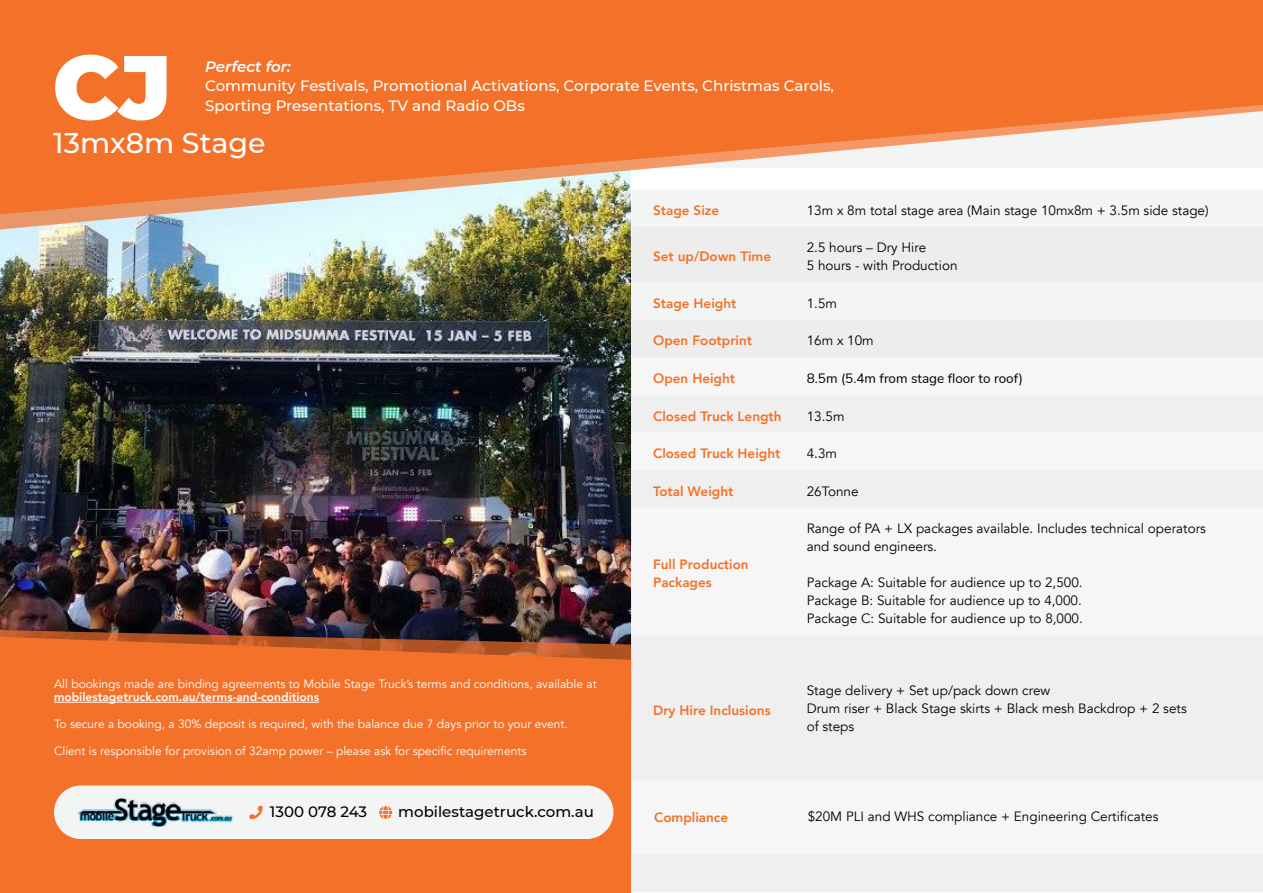
<style>
.page{position:relative;width:1263px;height:893px;background:#fff}
.page>*{position:absolute;margin:0;border:0;box-sizing:border-box;transform-origin:0 0}
.t1{font:900 90px "Montserrat";color:#fff}
.t2{font:500 28.5px "Montserrat";color:#fff}
.t3{font:500 15px/19.5px "Montserrat";color:#fff}
.t4{font:500 15px "Montserrat";color:#000}
.t5{font:italic 600 15px "Montserrat";color:#fff}
.t6{font:13.5px/18px "Avenir";color:#000}
.t7{font:800 13.5px/18px "Avenir";color:#f37129}
.t8{font:13.5px "Nunito";color:#000}
.t9{font:12px "Avenir";color:#fff}
.t10{font:800 12px "Avenir";color:#fff}
</style>
<div class="page">
<img style="left:0;top:230px;width:631px;height:400px">
<img style="left:0;top:630px;width:631px;height:7px">
<div style="left:0;top:637px;width:631px;height:256px;background:#f37129"></div>
<div style="left:54px;top:785px;width:559px;height:54px;background:#f3f4f4;border-radius:27px"></div>
<div style="left:632px;top:230px;width:631px;height:127px;background:#ededee"></div>
<div style="left:632px;top:395px;width:631px;height:497px;background:#efeff0"></div>
<img style="left:0;top:214px;width:1263px;height:16px">
<svg style="left:0;top:0;width:1263px;height:214px;fill:#f37129"></svg>
<hr style="left:54px;top:702px;width:265px;height:1px;background:#fff">
<img style="left:77px;top:796px;width:156px;height:31px">
<svg style="left:249px;top:806px;width:14px;height:13px"></svg>
<svg style="left:379px;top:806px;width:13px;height:13px"></svg>
<h1 class="t1" style="left:52px;top:20px;width:120px">CJ</h1>
<p class="t5" style="left:205px;top:56px;width:87px">Perfect for:</p>
<p class="t3" style="left:205px;top:75px;width:630px">Community Festivals, Promotional Activations, Corporate Events, Christmas Carols,<br>Sporting Presentations, TV and Radio OBs</p>
<h2 class="t2" style="left:53px;top:123px;width:214px">13mx8m Stage</h2>
<p class="t7" style="left:653px;top:201px;width:68px">Stage Size</p>
<p class="t6" style="left:807px;top:202px;width:403px">13m x 8m total stage area (Main stage 10mx8m + 3.5m side stage)</p>
<p class="t7" style="left:653px;top:248px;width:119px">Set up/Down Time</p>
<p class="t6" style="left:807px;top:239px;width:152px">2.5 hours – Dry Hire<br>5 hours - with Production</p>
<p class="t7" style="left:653px;top:294px;width:85px">Stage Height</p>
<p class="t6" style="left:807px;top:295px;width:32px">1.5m</p>
<p class="t7" style="left:653px;top:332px;width:100px">Open Footprint</p>
<p class="t6" style="left:807px;top:332px;width:69px">16m x 10m</p>
<p class="t7" style="left:653px;top:369px;width:84px">Open Height</p>
<p class="t8" style="left:807px;top:369px;width:218px">8.5m (5.4m from stage floor to roof)</p>
<p class="t7" style="left:653px;top:407px;width:130px">Closed Truck Length</p>
<p class="t6" style="left:807px;top:407px;width:39px">13.5m</p>
<p class="t7" style="left:653px;top:444px;width:129px">Closed Truck Height</p>
<p class="t6" style="left:807px;top:445px;width:32px">4.3m</p>
<p class="t7" style="left:653px;top:482px;width:82px">Total Weight</p>
<p class="t6" style="left:807px;top:482px;width:53px">26Tonne</p>
<p class="t9" style="left:54px;top:676px;width:544px">All bookings made are binding agreements to Mobile Stage Truck’s terms and conditions, available at</p>
<p class="t10" style="left:54px;top:688px;width:267px">mobilestagetruck.com.au/terms-and-conditions</p>
<p class="t9" style="left:54px;top:717px;width:515px">To secure a booking, a 30% deposit is required, with the balance due 7 days prior to your event.</p>
<p class="t9" style="left:54px;top:744px;width:474px">Client is responsible for provision of 32amp power – please ask for specific requirements</p>
<p class="t4" style="left:270px;top:801px;width:99px">1300 078 243</p>
<p class="t4" style="left:398px;top:801px;width:197px">mobilestagetruck.com.au</p>
<p class="t7" style="left:653px;top:555px;width:97px">Full Production<br>Packages</p>
<p class="t7" style="left:653px;top:701px;width:119px">Dry Hire Inclusions</p>
<p class="t6" style="left:807px;top:520px;width:401px">Range of PA + LX packages available. Includes technical operators and sound engineers.</p>
<p class="t6" style="left:807px;top:574px;width:278px;text-align:justify">Package A: Suitable for audience up to 2,500.<br>Package B: Suitable for audience up to 4,000.<br>Package C: Suitable for audience up to 8,000.</p>
<p class="t6" style="left:807px;top:682px;width:381px">Stage delivery + Set up/pack down crew<br>Drum riser + Black Stage skirts + Black mesh Backdrop + 2 sets of steps</p>
<p class="t7" style="left:654px;top:809px;width:76px">Compliance</p>
<p class="t6" style="left:808px;top:808px;width:352px">$20M PLI and WHS compliance + Engineering Certificates</p>
</div>
